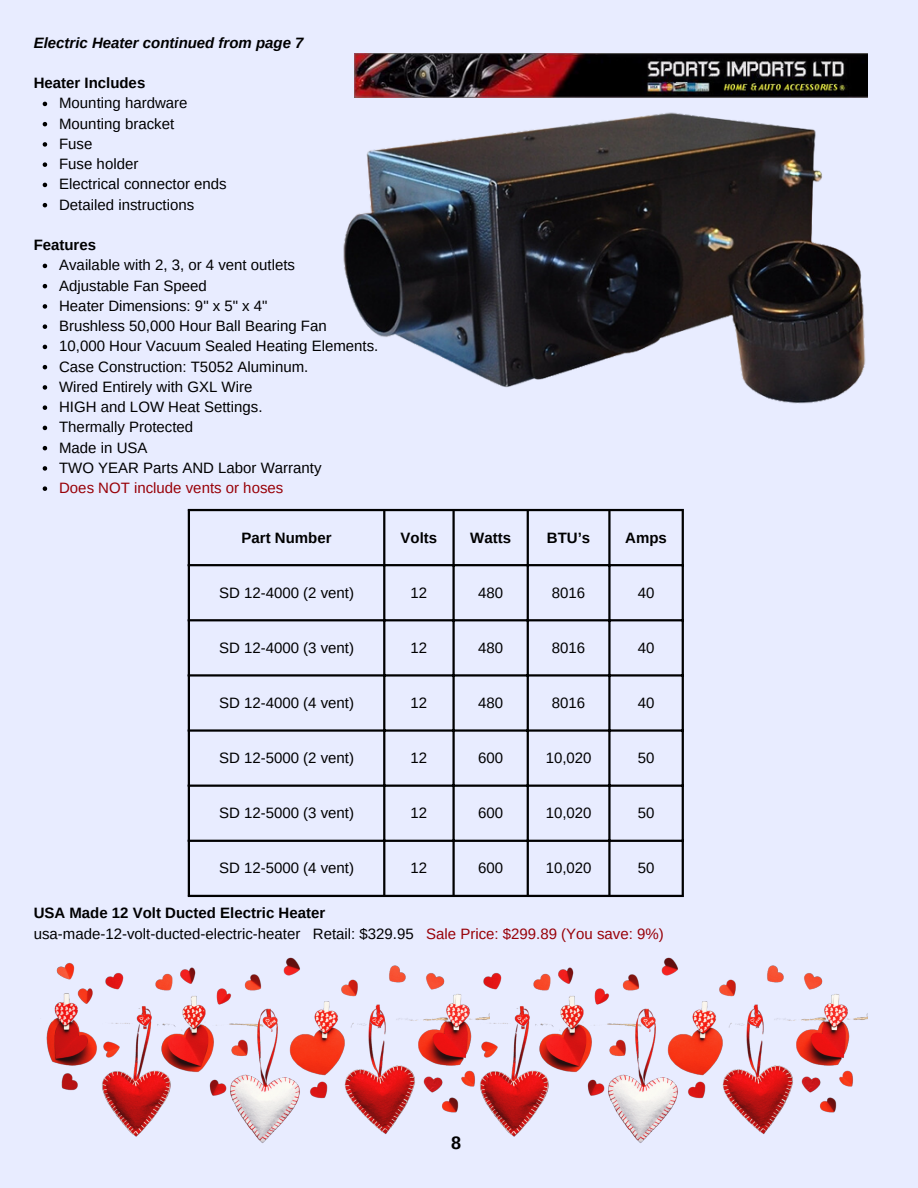
<style>
.page{position:relative;width:918px;height:1188px;background:#e8ecff}
.page>*{position:absolute;margin:0;border:0;box-sizing:border-box;transform-origin:0 0}
.t1{font:700 18px "Arimo";color:#000}
.t2{font:15px/20.2px "Arimo";color:#000}
.t3{font:700 15px "Arimo";color:#000}
.t4{font:italic 700 15px "Arimo";color:#000}
.t5{font:15px "Arimo";color:#980108}
.s1{font-weight:700}
.s2{color:#980108}
</style>
<div class="page">
<hr style="left:188px;top:511px;width:2px;height:384px;background:#000">
<hr style="left:383px;top:511px;width:2px;height:384px;background:#000">
<hr style="left:452px;top:511px;width:3px;height:384px;background:#000">
<hr style="left:527px;top:511px;width:2px;height:384px;background:#000">
<hr style="left:608px;top:511px;width:3px;height:384px;background:#000">
<hr style="left:682px;top:511px;width:2px;height:384px;background:#000">
<hr style="left:188px;top:509px;width:496px;height:2px;background:#000">
<hr style="left:188px;top:564px;width:496px;height:2px;background:#000">
<hr style="left:188px;top:619px;width:496px;height:2px;background:#000">
<hr style="left:188px;top:674px;width:496px;height:3px;background:#000">
<hr style="left:188px;top:729px;width:496px;height:3px;background:#000">
<hr style="left:188px;top:785px;width:496px;height:2px;background:#000">
<hr style="left:188px;top:840px;width:496px;height:2px;background:#000">
<hr style="left:188px;top:895px;width:496px;height:2px;background:#000">
<img style="left:343px;top:112px;width:523px;height:292px">
<svg style="left:43px;top:102px;width:4px;height:4px"></svg>
<svg style="left:43px;top:122px;width:4px;height:4px"></svg>
<svg style="left:43px;top:142px;width:4px;height:5px"></svg>
<svg style="left:43px;top:162px;width:4px;height:5px"></svg>
<svg style="left:43px;top:183px;width:4px;height:4px"></svg>
<svg style="left:43px;top:203px;width:4px;height:4px"></svg>
<svg style="left:43px;top:264px;width:4px;height:4px"></svg>
<svg style="left:43px;top:284px;width:4px;height:4px"></svg>
<svg style="left:43px;top:304px;width:4px;height:5px"></svg>
<svg style="left:43px;top:324px;width:4px;height:5px"></svg>
<svg style="left:43px;top:345px;width:4px;height:4px"></svg>
<svg style="left:43px;top:365px;width:4px;height:4px"></svg>
<svg style="left:43px;top:385px;width:4px;height:5px"></svg>
<svg style="left:43px;top:405px;width:4px;height:5px"></svg>
<svg style="left:43px;top:426px;width:4px;height:4px"></svg>
<svg style="left:43px;top:446px;width:4px;height:4px"></svg>
<svg style="left:43px;top:466px;width:4px;height:5px"></svg>
<svg style="left:43px;top:486px;width:4px;height:5px"></svg>
<img style="left:354px;top:53px;width:513px;height:44px">
<img style="left:46px;top:957px;width:432px;height:186px">
<img style="left:478px;top:957px;width:390px;height:186px">
<p class="t4" style="left:34px;top:34px;width:271px">Electric Heater continued from page 7</p>
<p class="t3" style="left:34px;top:75px;width:113px">Heater Includes</p>
<p class="t2" style="left:59px;top:93px;width:169px">Mounting hardware<br>Mounting bracket<br>Fuse<br>Fuse holder<br>Electrical connector ends<br>Detailed instructions</p>
<p class="t3" style="left:34px;top:237px;width:64px">Features</p>
<p class="t2" style="left:59px;top:255px;width:321px">Available with 2, 3, or 4 vent outlets<br>Adjustable Fan Speed<br>Heater Dimensions: 9" x 5" x 4"<br>Brushless 50,000 Hour Ball Bearing Fan<br>10,000 Hour Vacuum Sealed Heating Elements.<br>Case Construction: T5052 Aluminum.<br>Wired Entirely with GXL Wire<br>HIGH and LOW Heat Settings.<br>Thermally Protected<br>Made in USA<br>TWO YEAR Parts AND Labor Warranty</p>
<p class="t5" style="left:59px;top:480px;width:226px">Does NOT include vents or hoses</p>
<p class="t3" style="left:242px;top:529px;width:91px">Part Number</p>
<p class="t3" style="left:401px;top:529px;width:38px">Volts</p>
<p class="t3" style="left:470px;top:529px;width:42px">Watts</p>
<p class="t3" style="left:547px;top:529px;width:45px">BTU’s</p>
<p class="t3" style="left:625px;top:529px;width:43px">Amps</p>
<p class="t2" style="left:219px;top:582px;width:137px">SD 12-4000 (2 vent)</p>
<p class="t2" style="left:411px;top:582px;width:18px">12</p>
<p class="t2" style="left:478px;top:582px;width:27px">480</p>
<p class="t2" style="left:552px;top:582px;width:35px">8016</p>
<p class="t2" style="left:638px;top:582px;width:18px">40</p>
<p class="t2" style="left:219px;top:638px;width:137px">SD 12-4000 (3 vent)</p>
<p class="t2" style="left:411px;top:638px;width:18px">12</p>
<p class="t2" style="left:478px;top:638px;width:27px">480</p>
<p class="t2" style="left:552px;top:638px;width:35px">8016</p>
<p class="t2" style="left:638px;top:638px;width:18px">40</p>
<p class="t2" style="left:219px;top:693px;width:137px">SD 12-4000 (4 vent)</p>
<p class="t2" style="left:411px;top:693px;width:18px">12</p>
<p class="t2" style="left:478px;top:693px;width:27px">480</p>
<p class="t2" style="left:552px;top:693px;width:35px">8016</p>
<p class="t2" style="left:638px;top:693px;width:18px">40</p>
<p class="t2" style="left:219px;top:748px;width:137px">SD 12-5000 (2 vent)</p>
<p class="t2" style="left:411px;top:748px;width:18px">12</p>
<p class="t2" style="left:478px;top:748px;width:27px">600</p>
<p class="t2" style="left:546px;top:748px;width:47px">10,020</p>
<p class="t2" style="left:638px;top:748px;width:18px">50</p>
<p class="t2" style="left:219px;top:803px;width:137px">SD 12-5000 (3 vent)</p>
<p class="t2" style="left:411px;top:803px;width:18px">12</p>
<p class="t2" style="left:478px;top:803px;width:27px">600</p>
<p class="t2" style="left:546px;top:803px;width:47px">10,020</p>
<p class="t2" style="left:638px;top:803px;width:18px">50</p>
<p class="t2" style="left:219px;top:858px;width:137px">SD 12-5000 (4 vent)</p>
<p class="t2" style="left:411px;top:858px;width:18px">12</p>
<p class="t2" style="left:478px;top:858px;width:27px">600</p>
<p class="t2" style="left:546px;top:858px;width:47px">10,020</p>
<p class="t2" style="left:638px;top:858px;width:18px">50</p>
<p class="t2" style="left:34px;top:903px;width:632px"><span class="s1">USA Made 12 Volt Ducted Electric Heater<br></span>usa-made-12-volt-ducted-electric-heater Retail: $329.95 <span class="s2">Sale Price: $299.89 (You save: 9%)</span></p>
<p class="t1" style="left:451px;top:1133px;width:12px">8</p>
</div>
